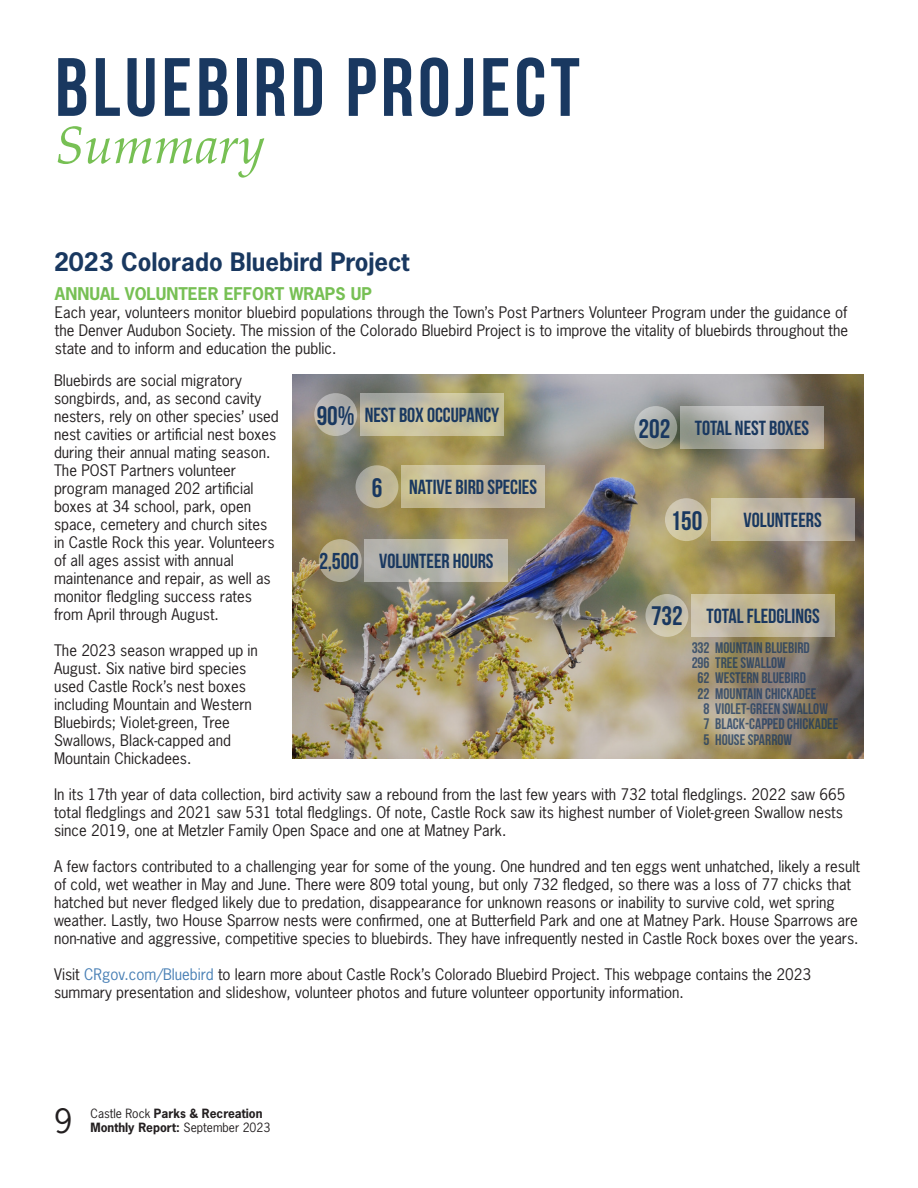
<style>
.page{position:relative;width:918px;height:1188px;background:#fff}
.page>*{position:absolute;margin:0;border:0;box-sizing:border-box;transform-origin:0 0}
.t1{font:82.5px "Bebas Neue";letter-spacing:.05em;color:#193860}
.t2{font:italic 52.5px "Palatino Linotype";color:#77c054}
.t3{font:31.5px "News Gothic Std";color:#231f20}
.t4{font:700 26.85px "Bebas Neue";color:#193860}
.t5{font:700 24px "News Gothic Std";color:#193860}
.t6{font:700 22.95px "Bebas Neue";color:#193860}
.t7{font:700 20.4px "Bebas Neue";color:#193860}
.t8{font:700 16.5px "News Gothic Std";color:#77c054}
.t9{font:700 15.3px "Bebas Neue";color:#193860}
.t10{font:15px/18px "News Gothic Std";color:#231f20}
.t11{font:700 12px/14.4px "News Gothic Std";color:#231f20}
.s1{color:#4980b5}
.s2{font-weight:400}
</style>
<div class="page">
<img style="left:292px;top:375px;width:572px;height:383px">
<svg style="left:314px;top:393px;width:43px;height:43px"></svg>
<svg style="left:360px;top:393px;width:143px;height:43px;background:#c0bb9e"></svg>
<svg style="left:634px;top:406px;width:43px;height:43px"></svg>
<svg style="left:680px;top:406px;width:144px;height:43px;background:#b1b0a9"></svg>
<svg style="left:665px;top:498px;width:43px;height:43px"></svg>
<svg style="left:711px;top:498px;width:143px;height:43px;background:#c0b6a1"></svg>
<svg style="left:319px;top:539px;width:43px;height:43px"></svg>
<svg style="left:365px;top:539px;width:143px;height:43px;background:#b9b6a9"></svg>
<div style="left:356px;top:465px;width:42px;height:43px;background:linear-gradient(to right,#aca9a0,#c7bd93);border-radius:50%"></div>
<svg style="left:402px;top:465px;width:143px;height:43px;background:#c5bb9c"></svg>
<svg style="left:645px;top:594px;width:43px;height:43px"></svg>
<svg style="left:692px;top:594px;width:143px;height:43px;background:#c0b79d"></svg>
<p class="t1" style="left:55px;top:42px;width:526px">BLUEBIRD PROJECT</p>
<p class="t2" style="left:55px;top:108px;width:212px">Summary</p>
<p class="t5" style="left:54px;top:246px;width:357px">2023 Colorado Bluebird Project</p>
<p class="t8" style="left:55px;top:283px;width:318px">ANNUAL VOLUNTEER EFFORT WRAPS UP</p>
<p class="t10" style="left:55px;top:303px;width:795px;text-align:justify">Each year, volunteers monitor bluebird populations through the Town’s Post Partners Volunteer Program under the guidance of the Denver Audubon Society. The mission of the Colorado Bluebird Project is to improve the vitality of bluebirds throughout the state and to inform and education the public.</p>
<p class="t10" style="left:54px;top:372px;width:226px">Bluebirds are social migratory songbirds, and, as second cavity nesters, rely on other species’ used nest cavities or artificial nest boxes during their annual mating season.<br>The POST Partners volunteer program managed 202 artificial boxes at 34 school, park, open space, cemetery and church sites in Castle Rock this year. Volunteers of all ages assist with annual maintenance and repair, as well as monitor fledgling success rates from April through August.</p>
<p class="t10" style="left:54px;top:642px;width:206px">The 2023 season wrapped up in<br>August. Six native bird species used Castle Rock’s nest boxes including Mountain and Western<br>Bluebirds; Violet-green, Tree<br>Swallows, Black-capped and<br>Mountain Chickadees.</p>
<p class="t4" style="left:317px;top:401px;width:39px">90%</p>
<p class="t7" style="left:365px;top:404px;width:136px">NEST BOX OCCUPANCY</p>
<p class="t4" style="left:372px;top:473px;width:12px">6</p>
<p class="t7" style="left:409px;top:476px;width:129px">NATIVE BIRD SPECIES</p>
<p class="t6" style="left:319px;top:548px;width:41px">2,500</p>
<p class="t7" style="left:379px;top:550px;width:116px">VOLUNTEER HOURS</p>
<p class="t4" style="left:639px;top:414px;width:33px">202</p>
<p class="t7" style="left:695px;top:417px;width:116px">TOTAL NEST BOXES</p>
<p class="t4" style="left:671px;top:506px;width:33px">150</p>
<p class="t7" style="left:744px;top:509px;width:80px">VOLUNTEERS</p>
<p class="t4" style="left:651px;top:601px;width:33px">732</p>
<p class="t7" style="left:707px;top:605px;width:115px">TOTAL FLEDGLINGS</p>
<p class="t9" style="left:691px;top:639px;width:120px">332 MOUNTAIN BLUEBIRD</p>
<p class="t9" style="left:691px;top:655px;width:96px">296 TREE SWALLOW</p>
<p class="t9" style="left:698px;top:670px;width:110px">62 WESTERN BLUEBIRD</p>
<p class="t9" style="left:698px;top:685px;width:120px">22 MOUNTAIN CHICKADEE</p>
<p class="t9" style="left:704px;top:700px;width:126px">8 VIOLET-GREEN SWALLOW</p>
<p class="t9" style="left:704px;top:716px;width:136px">7 BLACK-CAPPED CHICKADEE</p>
<p class="t9" style="left:704px;top:731px;width:90px">5 HOUSE SPARROW</p>
<p class="t10" style="left:54px;top:785px;width:793px">In its 17th year of data collection, bird activity saw a rebound from the last few years with 732 total fledglings. 2022 saw 665 total fledglings and 2021 saw 531 total fledglings. Of note, Castle Rock saw its highest number of Violet-green Swallow nests since 2019, one at Metzler Family Open Space and one at Matney Park.</p>
<p class="t10" style="left:54px;top:857px;width:808px">A few factors contributed to a challenging year for some of the young. One hundred and ten eggs went unhatched, likely a result of cold, wet weather in May and June. There were 809 total young, but only 732 fledged, so there was a loss of 77 chicks that hatched but never fledged likely due to predation, disappearance for unknown reasons or inability to survive cold, wet spring weather. Lastly, two House Sparrow nests were confirmed, one at Butterfield Park and one at Matney Park. House Sparrows are non-native and aggressive, competitive species to bluebirds. They have infrequently nested in Castle Rock boxes over the years.</p>
<p class="t10" style="left:54px;top:965px;width:759px">Visit <span class="s1">CRgov.com/Bluebird</span> to learn more about Castle Rock’s Colorado Bluebird Project. This webpage contains the 2023 summary presentation and slideshow, volunteer photos and future volunteer opportunity information.</p>
<h3 class="t3" style="left:54px;top:1101px;width:20px">9</h3>
<p class="t11" style="left:91px;top:1106px;width:181px"><span class="s2">Castle Rock</span> Parks &amp; Recreation<br>Monthly Report: <span class="s2">September 2023</span></p>
</div>
